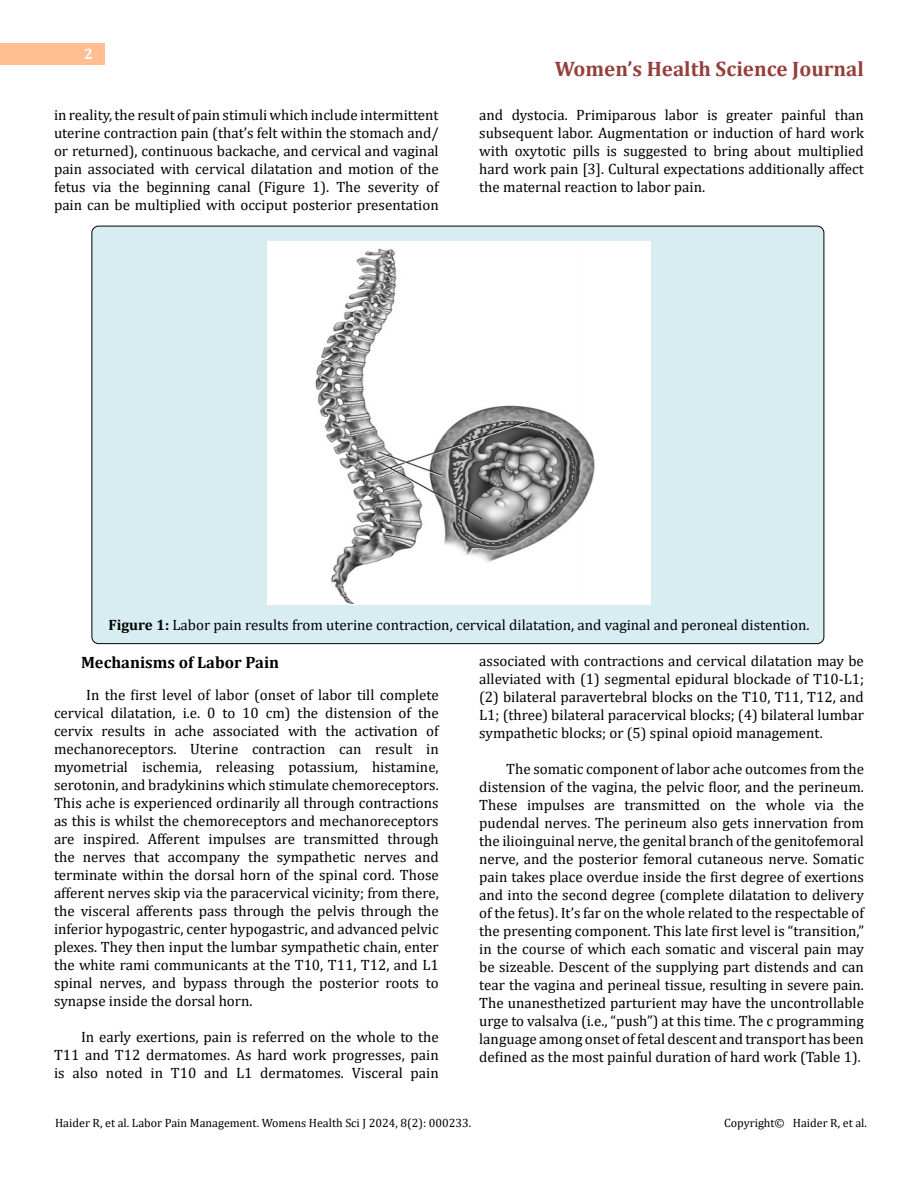
<style>
.page{position:relative;width:918px;height:1188px;background:#fff}
.page>*{position:absolute;margin:0;border:0;box-sizing:border-box;transform-origin:0 0}
.t1{font:700 21px "Cambria";color:#953f3c}
.t2{font:700 16.5px "Cambria";color:#000}
.t3{font:15px/18px "Cambria";color:#000;text-align:justify}
.t4{font:700 15px "Cambria";color:#fff}
.t5{font:12px "Cambria";color:#000}
.s1{font-weight:700}
</style>
<div class="page">
<div style="left:0;top:43px;width:105px;height:21px;background:#ffbf91"></div>
<div style="left:92px;top:226px;width:732px;height:418px;background:#d8edf2;border-radius:7px"></div>
<img style="left:268px;top:241px;width:382px;height:363px">
<p class="t4" style="left:84px;top:44px;width:10px">2</p>
<h1 class="t1" style="left:555px;top:54px;width:311px">Women’s Health Science Journal</h1>
<p class="t3" style="left:54px;top:105px;width:386px">in reality, the result of pain stimuli which include intermittent uterine contraction pain (that’s felt within the stomach and/ or returned), continuous backache, and cervical and vaginal pain associated with cervical dilatation and motion of the fetus via the beginning canal (Figure 1). The severity of pain can be multiplied with occiput posterior presentation</p>
<p class="t3" style="left:479px;top:105px;width:386px">and dystocia. Primiparous labor is greater painful than subsequent labor. Augmentation or induction of hard work with oxytotic pills is suggested to bring about multiplied hard work pain [3]. Cultural expectations additionally affect the maternal reaction to labor pain.</p>
<p class="t3" style="left:108px;top:616px;width:703px"><span class="s1">Figure 1:</span> Labor pain results from uterine contraction, cervical dilatation, and vaginal and peroneal distention.</p>
<p class="t2" style="left:81px;top:651px;width:200px">Mechanisms of Labor Pain</p>
<p class="t3" style="left:54px;top:686px;width:386px;text-indent:32px">In the first level of labor (onset of labor till complete cervical dilatation, i.e. 0 to 10 cm) the distension of the cervix results in ache associated with the activation of mechanoreceptors. Uterine contraction can result in myometrial ischemia, releasing potassium, histamine, serotonin, and bradykinins which stimulate chemoreceptors.<br>This ache is experienced ordinarily all through contractions as this is whilst the chemoreceptors and mechanoreceptors are inspired. Afferent impulses are transmitted through the nerves that accompany the sympathetic nerves and terminate within the dorsal horn of the spinal cord. Those afferent nerves skip via the paracervical vicinity; from there, the visceral afferents pass through the pelvis through the inferior hypogastric, center hypogastric, and advanced pelvic plexes. They then input the lumbar sympathetic chain, enter the white rami communicants at the T10, T11, T12, and L1 spinal nerves, and bypass through the posterior roots to synapse inside the dorsal horn.</p>
<p class="t3" style="left:54px;top:1028px;width:386px;text-indent:27px">In early exertions, pain is referred on the whole to the T11 and T12 dermatomes. As hard work progresses, pain is also noted in T10 and L1 dermatomes. Visceral pain</p>
<p class="t3" style="left:479px;top:652px;width:386px">associated with contractions and cervical dilatation may be alleviated with (1) segmental epidural blockade of T10-L1; (2) bilateral paravertebral blocks on the T10, T11, T12, and L1; (three) bilateral paracervical blocks; (4) bilateral lumbar sympathetic blocks; or (5) spinal opioid management.</p>
<p class="t3" style="left:479px;top:760px;width:386px;text-indent:27px">The somatic component of labor ache outcomes from the distension of the vagina, the pelvic floor, and the perineum.<br>These impulses are transmitted on the whole via the pudendal nerves. The perineum also gets innervation from the ilioinguinal nerve, the genital branch of the genitofemoral nerve, and the posterior femoral cutaneous nerve. Somatic pain takes place overdue inside the first degree of exertions and into the second degree (complete dilatation to delivery of the fetus). It’s far on the whole related to the respectable of the presenting component. This late first level is “transition,” in the course of which each somatic and visceral pain may be sizeable. Descent of the supplying part distends and can tear the vagina and perineal tissue, resulting in severe pain.<br>The unanesthetized parturient may have the uncontrollable urge to valsalva (i.e., “push”) at this time. The c programming language among onset of fetal descent and transport has been defined as the most painful duration of hard work (Table 1).</p>
<p class="t5" style="left:55px;top:1115px;width:418px">Haider R, et al. Labor Pain Management. Womens Health Sci J 2024, 8(2): 000233.</p>
<p class="t5" style="left:724px;top:1115px;width:144px">Copyright© Haider R, et al.</p>
</div>
